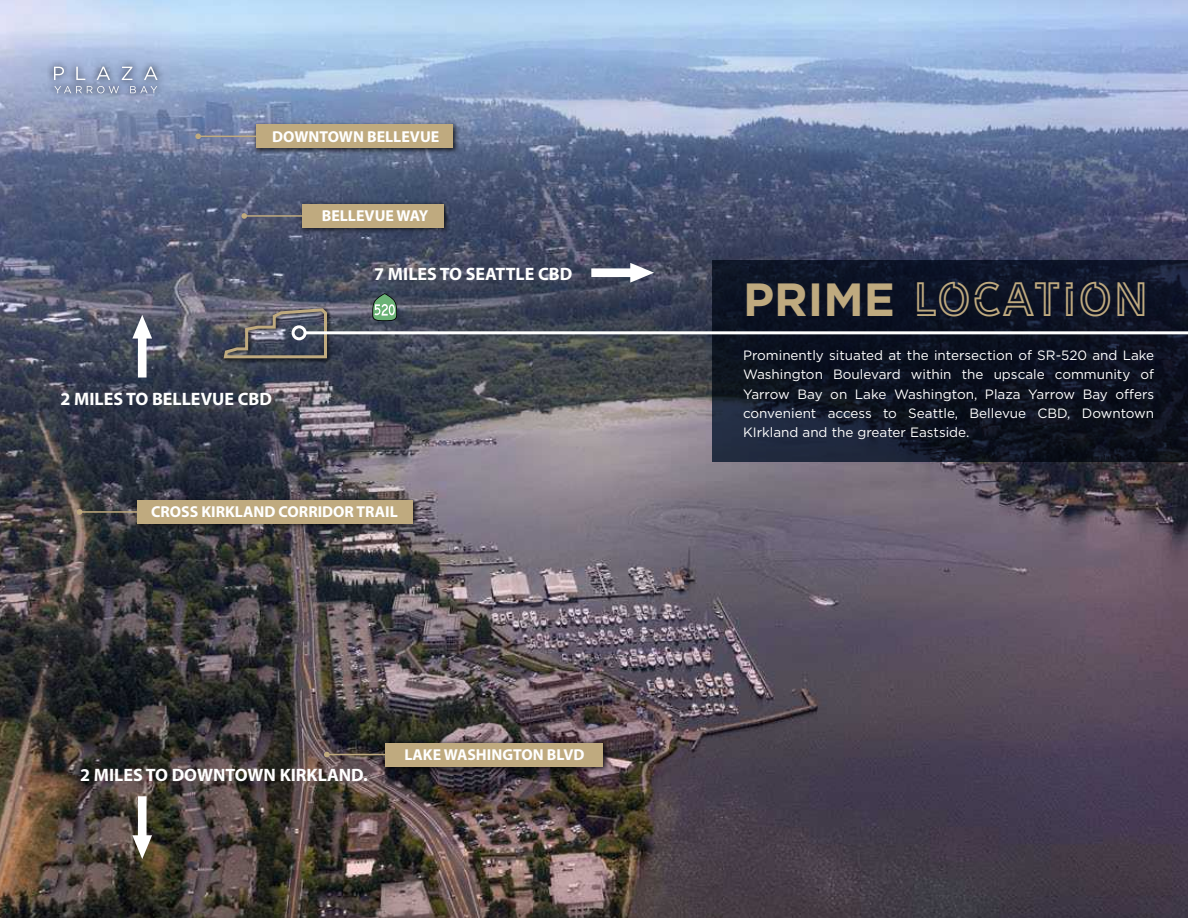
<style>
.page{position:relative;width:1188px;height:918px;background:#fff}
.page>*{position:absolute;margin:0;border:0;box-sizing:border-box;transform-origin:0 0}
.t1{font:45px "LIBRARY3 AM";color:#bfaa7f}
.t2{font:700 18px "Myriad Pro";color:#fff}
.t3{font:700 15.9px "Myriad Pro";color:#fff}
.t4{font:13.5px/19.2px "Gotham";color:#fff;text-align:justify}
.s1{font-family:"Gotham";font-weight:700;font-size:46.5px}
</style>
<div class="page">
<img style="left:0;top:0;width:1188px;height:918px">
<img style="left:378px;top:737px;width:233px;height:38px">
<div style="left:385px;top:743px;width:218px;height:23px;background:#bfaa7f"></div>
<hr style="left:327px;top:754px;width:61px;height:1px;background:#bfaa7f">
<svg style="left:324px;top:752px;width:6px;height:5px"></svg>
<img style="left:297px;top:197px;width:156px;height:40px">
<div style="left:303px;top:204px;width:141px;height:24px;background:#bfaa7f"></div>
<hr style="left:244px;top:215px;width:61px;height:2px;background:#bfaa7f">
<svg style="left:241px;top:213px;width:6px;height:6px"></svg>
<img style="left:250px;top:118px;width:212px;height:39px">
<div style="left:257px;top:125px;width:196px;height:23px;background:#bfaa7f"></div>
<hr style="left:198px;top:136px;width:61px;height:1px;background:#bfaa7f">
<svg style="left:195px;top:134px;width:6px;height:5px"></svg>
<svg style="left:132px;top:315px;width:20px;height:63px"></svg>
<svg style="left:591px;top:263px;width:63px;height:20px"></svg>
<svg style="left:132px;top:796px;width:20px;height:63px"></svg>
<img style="left:131px;top:494px;width:291px;height:39px">
<div style="left:138px;top:500px;width:275px;height:24px;background:#bfaa7f"></div>
<hr style="left:79px;top:511px;width:61px;height:2px;background:#bfaa7f">
<svg style="left:77px;top:509px;width:5px;height:6px"></svg>
<svg style="left:372px;top:293px;width:25px;height:28px"></svg>
<img style="left:218px;top:301px;width:117px;height:67px">
<svg style="left:222px;top:307px;width:107px;height:53px;background:#616167"></svg>
<svg style="left:713px;top:260px;width:475px;height:201px;background:#0e1424"></svg>
<hr style="left:305px;top:331px;width:883px;height:3px;background:#fff">
<div style="left:292px;top:325px;width:15px;height:15px;border:3px solid #fff;border-radius:50%"></div>
<svg style="left:47px;top:59px;width:117px;height:42px;background:#96a6c8"></svg>
<svg style="left:54px;top:67px;width:10px;height:13px"></svg>
<svg style="left:76px;top:67px;width:9px;height:13px"></svg>
<svg style="left:97px;top:67px;width:13px;height:13px"></svg>
<svg style="left:122px;top:67px;width:10px;height:13px"></svg>
<svg style="left:144px;top:67px;width:14px;height:13px"></svg>
<svg style="left:54px;top:86px;width:65px;height:7px"></svg>
<svg style="left:130px;top:86px;width:27px;height:7px"></svg>
<p class="t3" style="left:272px;top:126px;width:169px">DOWNTOWN BELLEVUE</p>
<p class="t3" style="left:322px;top:206px;width:108px">BELLEVUE WAY</p>
<h2 class="t2" style="left:61px;top:387px;width:213px">2 MILES TO BELLEVUE CBD</h2>
<h2 class="t2" style="left:374px;top:262px;width:199px">7 MILES TO SEATTLE CBD</h2>
<p class="t3" style="left:151px;top:502px;width:248px">CROSS KIRKLAND CORRIDOR TRAIL</p>
<h2 class="t2" style="left:80px;top:763px;width:289px">2 MILES TO DOWNTOWN KIRKLAND.</h2>
<p class="t3" style="left:404px;top:744px;width:182px">LAKE WASHINGTON BLVD</p>
<h1 class="t1" style="left:743px;top:271px;width:407px"><span class="s1">PRIME</span> LOCATION</h1>
<p class="t4" style="left:743px;top:345px;width:413px">Prominently situated at the intersection of SR-520 and Lake Washington Boulevard within the upscale community of Yarrow Bay on Lake Washington, Plaza Yarrow Bay offers convenient access to Seattle, Bellevue CBD, Downtown KIrkland and the greater Eastside.</p>
</div>
